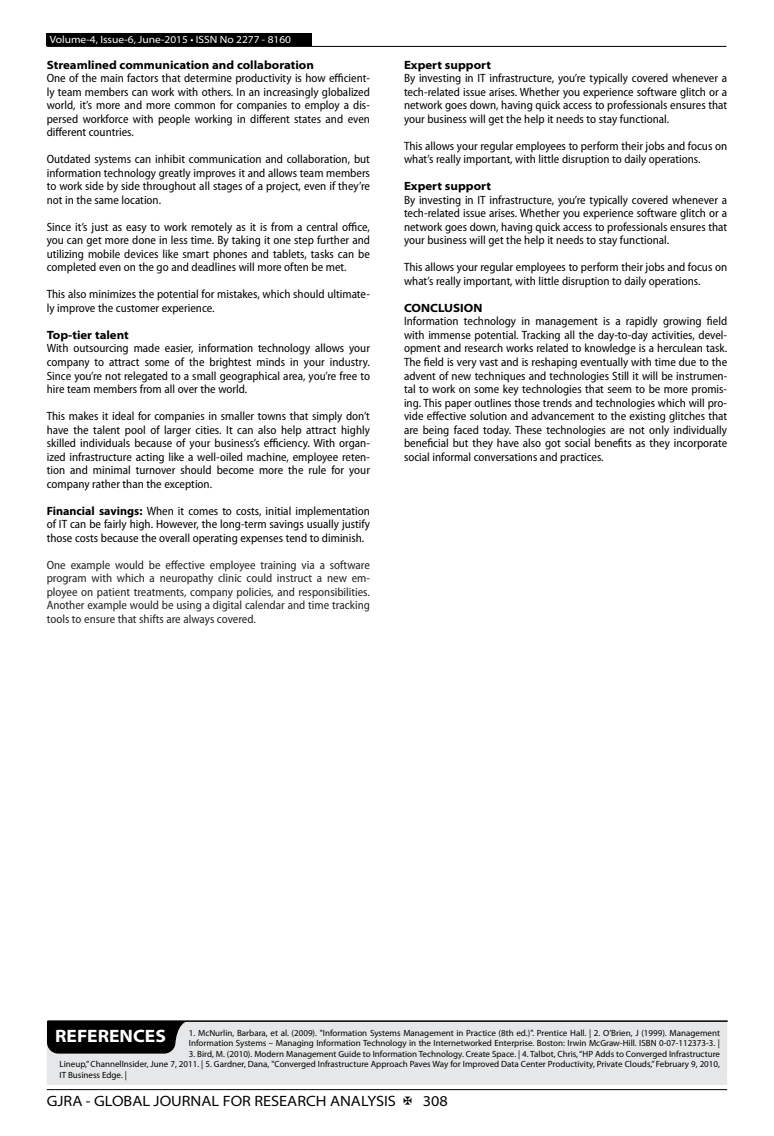
<style>
.page{position:relative;width:774px;height:1136px;background:#fff}
.page>*{position:absolute;margin:0;border:0;box-sizing:border-box;transform-origin:0 0}
.t1{font:700 semi-expanded 18px "Myriad Pro";color:#fff}
.t2{font:semi-expanded 15px "Myriad Pro";color:#000}
.t3{font:semi-condensed 12px/13.5px "Myriad Pro";color:#000;text-align:justify}
.t4{font:semi-condensed 12px/13.5px "Myriad Pro";color:#222;text-align:justify}
.t5{font:700 semi-expanded 12px "Myriad Pro";color:#000}
.t6{font:semi-expanded 10.5px "Myriad Pro";color:#fff}
.t7{font:9px/10.5px "Myriad Pro";color:#000}
.s1{font-weight:700;font-stretch:normal}
</style>
<div class="page">
<hr style="left:47px;top:1089px;width:680px;height:1px;background:#000">
<div style="left:47px;top:33px;width:265px;height:13px;background:#000"></div>
<hr style="left:47px;top:46px;width:679px;height:1px;background:#000">
<div style="left:47px;top:1020px;width:680px;height:64px;background:#e6e7e8"></div>
<hr style="left:48px;top:1020px;width:679px;height:1px;background:#000">
<svg style="left:47px;top:1020px;width:142px;height:33px;background:#161616"></svg>
<p class="t6" style="left:50px;top:34px;width:243px">Volume-4, Issue-6, June-2015 • ISSN No 2277 - 8160</p>
<p class="t5" style="left:47px;top:58px;width:269px">Streamlined communication and collaboration</p>
<p class="t3" style="left:47px;top:72px;width:325px">One of the main factors that determine productivity is how efficient&shy;ly team members can work with others. In an increasingly globalized world, it’s more and more common for companies to employ a dis&shy;persed workforce with people working in different states and even different countries.</p>
<p class="t3" style="left:47px;top:153px;width:325px">Outdated systems can inhibit communication and collaboration, but information technology greatly improves it and allows team members to work side by side throughout all stages of a project, even if they’re not in the same location.</p>
<p class="t3" style="left:47px;top:220px;width:325px">Since it’s just as easy to work remotely as it is from a central office, you can get more done in less time. By taking it one step further and utilizing mobile devices like smart phones and tablets, tasks can be completed even on the go and deadlines will more often be met.</p>
<p class="t3" style="left:47px;top:288px;width:325px">This also minimizes the potential for mistakes, which should ultimate&shy;ly improve the customer experience.</p>
<p class="t5" style="left:47px;top:328px;width:84px">Top-tier talent</p>
<p class="t3" style="left:47px;top:342px;width:325px">With outsourcing made easier, information technology allows your company to attract some of the brightest minds in your industry.<br>Since you’re not relegated to a small geographical area, you’re free to hire team members from all over the world.</p>
<p class="t3" style="left:47px;top:409px;width:325px">This makes it ideal for companies in smaller towns that simply don’t have the talent pool of larger cities. It can also help attract highly skilled individuals because of your business’s efficiency. With organ&shy;ized infrastructure acting like a well-oiled machine, employee reten&shy;tion and minimal turnover should become more the rule for your company rather than the exception.</p>
<p class="t3" style="left:47px;top:504px;width:325px"><span class="s1">Financial savings:</span> When it comes to costs, initial implementation of IT can be fairly high. However, the long-term savings usually justify those costs because the overall operating expenses tend to diminish.</p>
<p class="t4" style="left:47px;top:558px;width:325px">One example would be effective employee training via a software program with which a neuropathy clinic could instruct a new em&shy;ployee on patient treatments, company policies, and responsibilities.<br>Another example would be using a digital calendar and time tracking tools to ensure that shifts are always covered.</p>
<p class="t5" style="left:404px;top:58px;width:89px">Expert support</p>
<p class="t3" style="left:404px;top:72px;width:325px">By investing in IT infrastructure, you’re typically covered whenever a tech-related issue arises. Whether you experience software glitch or a network goes down, having quick access to professionals ensures that your business will get the help it needs to stay functional.</p>
<p class="t3" style="left:404px;top:139px;width:325px">This allows your regular employees to perform their jobs and focus on what’s really important, with little disruption to daily operations.</p>
<p class="t5" style="left:404px;top:179px;width:89px">Expert support</p>
<p class="t3" style="left:404px;top:193px;width:325px">By investing in IT infrastructure, you’re typically covered whenever a tech-related issue arises. Whether you experience software glitch or a network goes down, having quick access to professionals ensures that your business will get the help it needs to stay functional.</p>
<p class="t3" style="left:404px;top:261px;width:325px">This allows your regular employees to perform their jobs and focus on what’s really important, with little disruption to daily operations.</p>
<p class="t5" style="left:404px;top:301px;width:80px">CONCLUSION</p>
<p class="t3" style="left:404px;top:315px;width:325px">Information technology in management is a rapidly growing field with immense potential. Tracking all the day-to-day activities, devel&shy;opment and research works related to knowledge is a herculean task.<br>The field is very vast and is reshaping eventually with time due to the advent of new techniques and technologies Still it will be instrumen&shy;tal to work on some key technologies that seem to be more promis&shy;ing. This paper outlines those trends and technologies which will pro&shy;vide effective solution and advancement to the existing glitches that are being faced today. These technologies are not only individually beneficial but they have also got social benefits as they incorporate social informal conversations and practices.</p>
<h1 class="t1" style="left:55px;top:1025px;width:112px">REFERENCES</h1>
<p class="t7" style="left:189px;top:1027px;width:533px">1. McNurlin, Barbara, et al. (2009). "Information Systems Management in Practice (8th ed.)". Prentice Hall. | 2. O’Brien, J (1999). Management<br>Information Systems – Managing Information Technology in the Internetworked Enterprise. Boston: Irwin McGraw-Hill. ISBN 0-07-112373-3. |</p>
<p class="t7" style="left:60px;top:1048px;width:662px;text-align:justify;text-indent:129px">3. Bird, M. (2010). Modern Management Guide to Information Technology. Create Space. | 4. Talbot, Chris, “HP Adds to Converged Infrastructure Lineup,” ChannelInsider, June 7, 2011. | 5. Gardner, Dana, "Converged Infrastructure Approach Paves Way for Improved Data Center Productivity, Private Clouds,” February 9, 2010, IT Business Edge. |</p>
<p class="t2" style="left:47px;top:1092px;width:351px">GJRA - GLOBAL JOURNAL FOR RESEARCH ANALYSIS</p>
<p class="t2" style="left:423px;top:1092px;width:27px">308</p>
</div>
